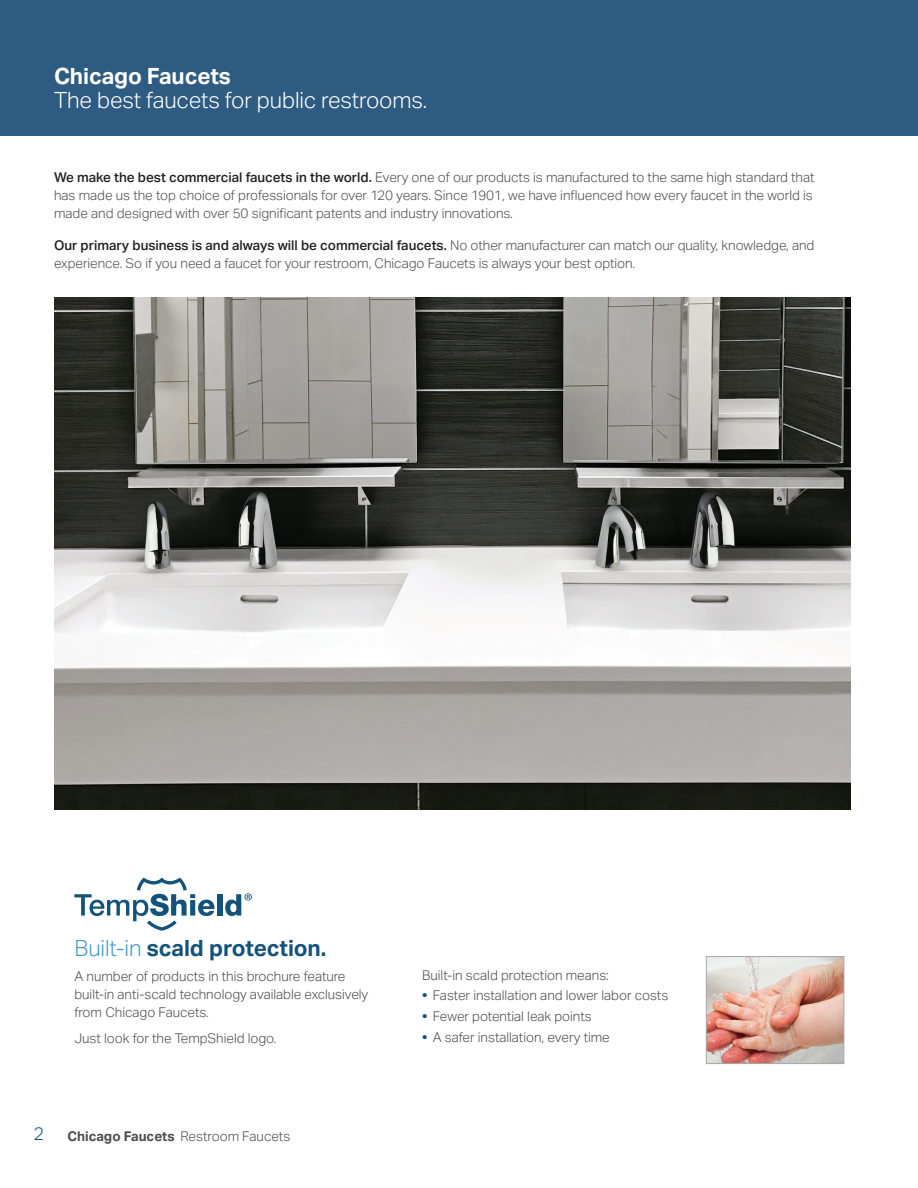
<style>
.page{position:relative;width:918px;height:1188px;background:#fff}
.page>*{position:absolute;margin:0;border:0;box-sizing:border-box;transform-origin:0 0}
.t1{font:300 22.5px "Aktiv Grotesk Geberit";letter-spacing:-.005em;color:#fff}
.t2{font:700 22.5px "Aktiv Grotesk Geberit";letter-spacing:-.005em;color:#13537b}
.t3{font:700 22.5px "Aktiv Grotesk Geberit";letter-spacing:-.005em;color:#fff}
.t4{font:300 18px "Aktiv Grotesk Geberit";color:#13537b}
.t5{font:300 13.5px/18px "Aktiv Grotesk Geberit";letter-spacing:-.005em;color:#4b4c4d}
.s1{font-weight:500;color:#231f20}
.s2{font-weight:300;color:#4799cc}
.s3{font-weight:700}
.s4{font-weight:700;color:#13537b}
</style>
<div class="page">
<img style="left:54px;top:297px;width:796px;height:513px">
<div style="left:0;top:0;width:918px;height:136px;background:#2d5b82"></div>
<img style="left:708px;top:958px;width:134px;height:104px">
<div style="left:706px;top:956px;width:138px;height:108px;border:1px solid #a8a9ad"></div>
<svg style="left:74px;top:878px;width:141px;height:53px"></svg>
<div style="left:217px;top:894px;width:5px;height:22px;background:#13537b"></div>
<svg style="left:225px;top:893px;width:27px;height:23px"></svg>
<h1 class="t3" style="left:54px;top:62px;width:179px">Chicago Faucets</h1>
<h1 class="t1" style="left:54px;top:87px;width:375px">The best faucets for public restrooms.</h1>
<p class="t5" style="left:54px;top:168px;width:762px"><span class="s1">We make the best commercial faucets in the world.</span> Every one of our products is manufactured to the same high standard that has made us the top choice of professionals for over 120 years. Since 1901, we have influenced how every faucet in the world is made and designed with over 50 significant patents and industry innovations.</p>
<p class="t5" style="left:54px;top:236px;width:762px"><span class="s1">Our primary business is and always will be commercial faucets.</span> No other manufacturer can match our quality, knowledge, and experience. So if you need a faucet for your restroom, Chicago Faucets is always your best option.</p>
<h1 class="t2" style="left:74px;top:934px;width:253px"><span class="s2">Built-in</span> scald protection.</h1>
<p class="t5" style="left:74px;top:967px;width:295px">A number of products in this brochure feature built-in anti-scald technology available exclusively from Chicago Faucets.</p>
<p class="t5" style="left:74px;top:1030px;width:203px">Just look for the TempShield logo.</p>
<h2 class="t4" style="left:33px;top:1124px;width:12px">2</h2>
<p class="t5" style="left:68px;top:1127px;width:224px"><span class="s3">Chicago Faucets</span> Restroom Faucets</p>
<p class="t5" style="left:422px;top:966px;width:188px">Built-in scald protection means:</p>
<p class="t5" style="left:422px;top:987px;width:248px"><span class="s4">•</span> Faster installation and lower labor costs</p>
<p class="t5" style="left:422px;top:1007px;width:171px"><span class="s4">•</span> Fewer potential leak points</p>
<p class="t5" style="left:422px;top:1028px;width:189px"><span class="s4">•</span> A safer installation, every time</p>
</div>
